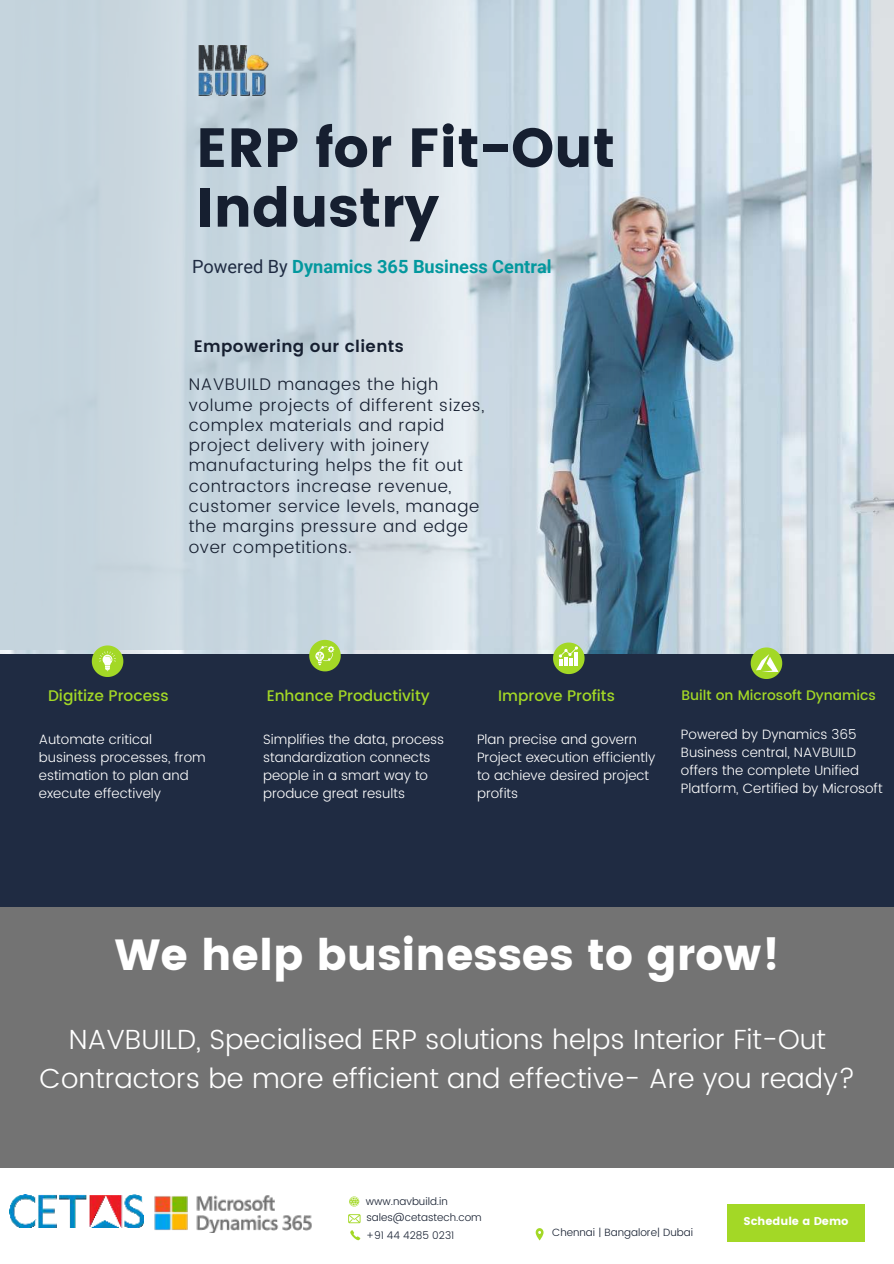
<style>
.page{position:relative;width:894px;height:1264px;background:#fff}
.page>*{position:absolute;margin:0;border:0;box-sizing:border-box;transform-origin:0 0}
.t1{font:54.9px/59.7px "Poppins";letter-spacing:-.005em;color:#161f30}
.t2{font:43.5px "Poppins";color:#fff}
.t3{font:300 27.75px/38.2px "Poppins";color:#fff;text-align:center}
.t4{font:700 18.15px "Roboto";color:#03989e}
.t5{font:300 16.8px/20.2px "Poppins";letter-spacing:.04em;color:#161f30}
.t6{font:600 16.5px "Poppins";letter-spacing:.02em;color:#161f30}
.t7{font:500 15.3px "Poppins";color:#a3d826}
.t8{font:500 13.8px "Poppins";color:#a3d826}
.t9{font:300 13.5px/18px "Poppins";color:#fff}
.t10{font:11.25px "Poppins";color:#fff}
.t11{font:300 10.5px "Poppins";color:#161f30}
.s1{font-weight:400;color:#1f2b42}
</style>
<div class="page">
<div style="left:0;top:0;width:893px;height:1263px;background:#737373"></div>
<div style="left:0;top:1168px;width:893px;height:95px;background:#fff"></div>
<img style="left:0;top:0;width:893px;height:654px">
<div style="left:0;top:654px;width:893px;height:252px;background:#1f2b42"></div>
<div style="left:727px;top:1204px;width:137px;height:37px;background:#a3d826"></div>
<svg style="left:350px;top:1230px;width:10px;height:10px"></svg>
<svg style="left:349px;top:1196px;width:10px;height:10px"></svg>
<svg style="left:535px;top:1228px;width:8px;height:12px"></svg>
<svg style="left:0;top:0;width:650px;height:650px;background:#c3d1db"></svg>
<svg style="left:92px;top:645px;width:31px;height:32px"></svg>
<svg style="left:553px;top:642px;width:31px;height:32px"></svg>
<hr style="left:574px;top:652px;width:4px;height:13px;background:#fff">
<svg style="left:309px;top:640px;width:31px;height:31px"></svg>
<img style="left:192px;top:38px;width:80px;height:65px">
<svg style="left:348px;top:1214px;width:12px;height:9px"></svg>
<img style="left:10px;top:1194px;width:134px;height:33px">
<img style="left:154px;top:1195px;width:158px;height:37px">
<svg style="left:750px;top:647px;width:32px;height:32px"></svg>
<h1 class="t1" style="left:196px;top:118px;width:420px">ERP for Fit-Out<br>Industry</h1>
<h3 class="t4" style="left:192px;top:254px;width:361px"><span class="s1">Powered By</span> Dynamics 365 Business Central</h3>
<p class="t6" style="left:194px;top:334px;width:211px">Empowering our clients</p>
<p class="t5" style="left:189px;top:375px;width:297px">NAVBUILD manages the high volume projects of different sizes, complex materials and rapid project delivery with joinery manufacturing helps the fit out contractors increase revenue, customer service levels, manage the margins pressure and edge over competitions.</p>
<p class="t7" style="left:48px;top:684px;width:122px">Digitize Process</p>
<p class="t7" style="left:266px;top:684px;width:164px">Enhance Productivity</p>
<p class="t9" style="left:39px;top:730px;width:168px">Automate critical business processes, from estimation to plan and execute effectively</p>
<p class="t9" style="left:263px;top:730px;width:183px">Simplifies the data, process standardization connects people in a smart way to produce great results</p>
<p class="t7" style="left:498px;top:684px;width:118px">Improve Profits</p>
<p class="t9" style="left:477px;top:730px;width:180px">Plan precise and govern<br>Project execution efficiently to achieve desired project profits</p>
<p class="t8" style="left:681px;top:685px;width:196px">Built on Microsoft Dynamics</p>
<p class="t9" style="left:680px;top:726px;width:203px">Powered by Dynamics 365<br>Business central, NAVBUILD offers the complete Unified<br>Platform, Certified by Microsoft</p>
<h2 class="t2" style="left:115px;top:929px;width:666px">We help businesses to grow!</h2>
<h3 class="t3" style="left:40px;top:1021px;width:817px">NAVBUILD, Specialised ERP solutions helps Interior Fit-Out<br>Contractors be more efficient and effective- Are you ready?</h3>
<p class="t11" style="left:365px;top:1193px;width:84px">www.navbuild.in</p>
<p class="t11" style="left:366px;top:1209px;width:117px">sales@cetastech.com</p>
<p class="t11" style="left:366px;top:1227px;width:90px">+91 44 4285 0231</p>
<p class="t11" style="left:552px;top:1224px;width:142px">Chennai | Bangalore| Dubai</p>
<p class="t10" style="left:743px;top:1213px;width:106px">Schedule a Demo</p>
</div>
